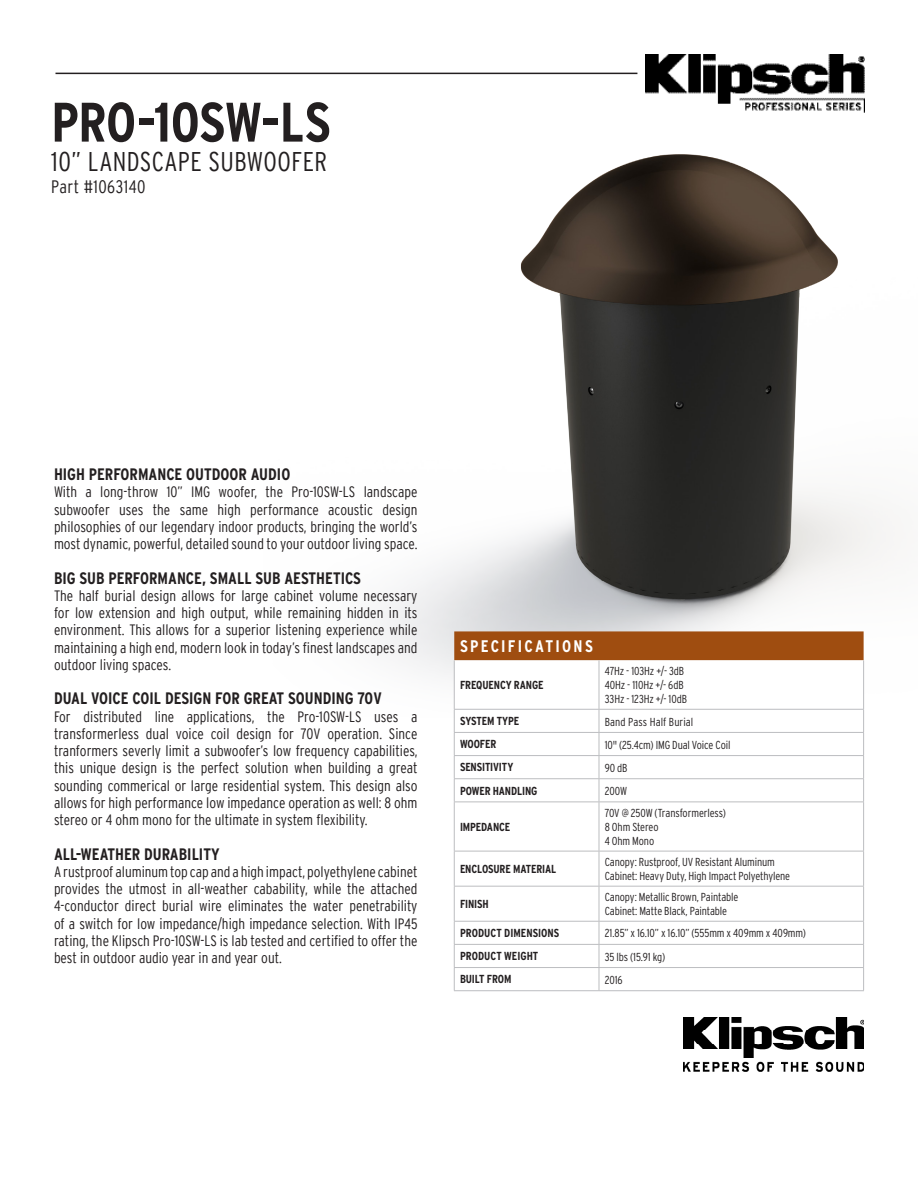
<style>
.page{position:relative;width:918px;height:1188px;background:#fff}
.page>*{position:absolute;margin:0;border:0;box-sizing:border-box;transform-origin:0 0}
.Serie_-_Black_Left{font:700 condensed 55.5px "Interstate";letter-spacing:-.01em;color:#231f20}
.Serie_-_Black_Left-2{font:300 condensed 27px "Interstate";letter-spacing:.015em;color:#231f20}
.Serie_-_Black_Left-3{font:300 condensed 18px "Interstate";letter-spacing:.025em;color:#231f20}
.Spec___Bold{font:700 condensed 16.65px "Interstate";letter-spacing:.135em;color:#fff}
.t1{font:700 condensed 16.5px "Interstate";color:#231f20}
.t2{font:300 condensed 15px/17.2px "Interstate";color:#231f20;text-align:justify}
.Spec___Bold-2{font:300 condensed 11.55px "Interstate";letter-spacing:-.01em;color:#231f20}
.Spec___Bold-3{font:700 condensed 11.55px "Interstate";letter-spacing:-.01em;color:#231f20}
.Spec___Bold-4{font:300 condensed 11.55px "Interstate";letter-spacing:.01em;color:#231f20}
</style>
<div class="page">
<img style="left:379px;top:154px;width:512px;height:563px">
<hr style="left:56px;top:73px;width:581px;height:1px;background:#231f20">
<div style="left:454px;top:631px;width:410px;height:29px;background:#9f4d10"></div>
<svg style="left:455px;top:660px;width:408px;height:330px"></svg>
<svg style="left:600px;top:710px;width:263px;height:280px"></svg>
<hr style="left:454px;top:660px;width:1px;height:49px;background:#bcbdc0">
<hr style="left:599px;top:660px;width:1px;height:49px;background:#bcbdc0">
<hr style="left:863px;top:660px;width:1px;height:49px;background:#bcbdc0">
<hr style="left:454px;top:709px;width:145px;height:1px;background:#bcbdc0">
<svg style="left:454px;top:710px;width:1px;height:92px"></svg>
<svg style="left:599px;top:710px;width:1px;height:92px"></svg>
<svg style="left:863px;top:710px;width:1px;height:92px"></svg>
<hr style="left:454px;top:802px;width:1px;height:49px;background:#bcbdc0">
<hr style="left:599px;top:802px;width:1px;height:49px;background:#bcbdc0">
<hr style="left:863px;top:802px;width:1px;height:49px;background:#bcbdc0">
<hr style="left:454px;top:851px;width:1px;height:35px;background:#bcbdc0">
<hr style="left:599px;top:851px;width:1px;height:35px;background:#bcbdc0">
<hr style="left:863px;top:851px;width:1px;height:35px;background:#bcbdc0">
<hr style="left:454px;top:886px;width:1px;height:35px;background:#bcbdc0">
<hr style="left:599px;top:886px;width:1px;height:35px;background:#bcbdc0">
<hr style="left:863px;top:886px;width:1px;height:35px;background:#bcbdc0">
<svg style="left:454px;top:922px;width:1px;height:68px"></svg>
<svg style="left:599px;top:922px;width:1px;height:68px"></svg>
<svg style="left:863px;top:922px;width:1px;height:68px"></svg>
<hr style="left:599px;top:709px;width:265px;height:1px;background:#bcbdc0">
<hr style="left:454px;top:732px;width:145px;height:1px;background:#bcbdc0">
<hr style="left:599px;top:732px;width:265px;height:1px;background:#bcbdc0">
<hr style="left:454px;top:755px;width:145px;height:1px;background:#bcbdc0">
<hr style="left:599px;top:755px;width:265px;height:1px;background:#bcbdc0">
<hr style="left:454px;top:778px;width:145px;height:1px;background:#bcbdc0">
<hr style="left:599px;top:778px;width:265px;height:1px;background:#bcbdc0">
<hr style="left:454px;top:802px;width:145px;height:1px;background:#bcbdc0">
<hr style="left:599px;top:802px;width:265px;height:1px;background:#bcbdc0">
<hr style="left:454px;top:851px;width:145px;height:1px;background:#bcbdc0">
<hr style="left:599px;top:851px;width:265px;height:1px;background:#bcbdc0">
<hr style="left:454px;top:886px;width:145px;height:1px;background:#bcbdc0">
<hr style="left:599px;top:886px;width:265px;height:1px;background:#bcbdc0">
<hr style="left:454px;top:921px;width:145px;height:1px;background:#bcbdc0">
<hr style="left:599px;top:921px;width:265px;height:1px;background:#bcbdc0">
<hr style="left:454px;top:944px;width:145px;height:1px;background:#bcbdc0">
<hr style="left:599px;top:944px;width:265px;height:1px;background:#bcbdc0">
<hr style="left:454px;top:967px;width:145px;height:1px;background:#bcbdc0">
<hr style="left:599px;top:967px;width:265px;height:1px;background:#bcbdc0">
<hr style="left:454px;top:990px;width:145px;height:1px;background:#bcbdc0">
<hr style="left:599px;top:990px;width:265px;height:1px;background:#bcbdc0">
<img style="left:683px;top:1017px;width:181px;height:55px">
<img style="left:645px;top:54px;width:219px;height:59px">
<p class="Serie_-_Black_Left" style="left:51px;top:91px;width:281px">PRO-10SW-LS</p>
<p class="Serie_-_Black_Left-2" style="left:51px;top:146px;width:277px">10” LANDSCAPE SUBWOOFER</p>
<p class="Serie_-_Black_Left-3" style="left:51px;top:177px;width:96px">Part #1063140</p>
<p class="t1" style="left:54px;top:465px;width:238px">HIGH PERFORMANCE OUTDOOR AUDIO</p>
<p class="t2" style="left:54px;top:484px;width:365px">With a long-throw 10” IMG woofer, the Pro-10SW-LS landscape subwoofer uses the same high performance acoustic design philosophies of our legendary indoor products, bringing the world’s most dynamic, powerful, detailed sound to your outdoor living space.</p>
<p class="t1" style="left:54px;top:569px;width:308px">BIG SUB PERFORMANCE, SMALL SUB AESTHETICS</p>
<p class="t2" style="left:54px;top:587px;width:365px">The half burial design allows for large cabinet volume necessary for low extension and high output, while remaining hidden in its environment. This allows for a superior listening experience while maintaining a high end, modern look in today’s finest landscapes and outdoor living spaces.</p>
<p class="t1" style="left:54px;top:689px;width:329px">DUAL VOICE COIL DESIGN FOR GREAT SOUNDING 70V</p>
<p class="t2" style="left:54px;top:708px;width:365px">For distributed line applications, the Pro-10SW-LS uses a transformerless dual voice coil design for 70V operation. Since tranformers severly limit a subwoofer’s low frequency capabilities, this unique design is the perfect solution when building a great sounding commerical or large residential system. This design also allows for high performance low impedance operation as well: 8 ohm stereo or 4 ohm mono for the ultimate in system flexibility.</p>
<p class="t1" style="left:54px;top:845px;width:167px">ALL-WEATHER DURABILITY</p>
<p class="t2" style="left:54px;top:863px;width:365px">A rustproof aluminum top cap and a high impact, polyethylene cabinet provides the utmost in all-weather cabability, while the attached 4-conductor direct burial wire eliminates the water penetrability of a switch for low impedance/high impedance selection. With IP45 rating, the Klipsch Pro-10SW-LS is lab tested and certified to offer the best in outdoor audio year in and year out.</p>
<p class="Spec___Bold" style="left:460px;top:637px;width:134px">SPECIFICATIONS</p>
<p class="Spec___Bold-3" style="left:460px;top:678px;width:85px">FREQUENCY RANGE</p>
<p class="Spec___Bold-2" style="left:605px;top:665px;width:81px">47Hz - 103Hz +/- 3dB</p>
<p class="Spec___Bold-2" style="left:605px;top:679px;width:81px">40Hz - 110Hz +/- 6dB</p>
<p class="Spec___Bold-2" style="left:605px;top:693px;width:84px">33Hz - 123Hz +/- 10dB</p>
<p class="Spec___Bold-3" style="left:460px;top:715px;width:61px">SYSTEM TYPE</p>
<p class="Spec___Bold-4" style="left:605px;top:715px;width:90px">Band Pass Half Burial</p>
<p class="Spec___Bold-3" style="left:460px;top:738px;width:38px">WOOFER</p>
<p class="Spec___Bold-2" style="left:605px;top:738px;width:127px">10" (25.4cm) IMG Dual Voice Coil</p>
<p class="Spec___Bold-3" style="left:460px;top:761px;width:55px">SENSITIVITY</p>
<p class="Spec___Bold-2" style="left:605px;top:761px;width:24px">90 dB</p>
<p class="Spec___Bold-3" style="left:460px;top:784px;width:79px">POWER HANDLING</p>
<p class="Spec___Bold-2" style="left:605px;top:784px;width:24px">200W</p>
<p class="Spec___Bold-3" style="left:460px;top:820px;width:52px">IMPEDANCE</p>
<p class="Spec___Bold-2" style="left:605px;top:806px;width:123px">70V @ 250W (Transformerless)</p>
<p class="Spec___Bold-2" style="left:605px;top:821px;width:55px">8 Ohm Stereo</p>
<p class="Spec___Bold-2" style="left:605px;top:835px;width:51px">4 Ohm Mono</p>
<p class="Spec___Bold-3" style="left:460px;top:862px;width:98px">ENCLOSURE MATERIAL</p>
<p class="Spec___Bold-3" style="left:460px;top:897px;width:30px">FINISH</p>
<p class="Spec___Bold-2" style="left:605px;top:856px;width:172px">Canopy: Rustproof, UV Resistant Aluminum</p>
<p class="Spec___Bold-2" style="left:605px;top:870px;width:187px">Cabinet: Heavy Duty, High Impact Polyethylene</p>
<p class="Spec___Bold-2" style="left:605px;top:891px;width:135px">Canopy: Metallic Brown, Paintable</p>
<p class="Spec___Bold-2" style="left:605px;top:905px;width:124px">Cabinet: Matte Black, Paintable</p>
<p class="Spec___Bold-3" style="left:460px;top:927px;width:101px">PRODUCT DIMENSIONS</p>
<p class="Spec___Bold-2" style="left:605px;top:927px;width:203px">21.85” x 16.10” x 16.10” (555mm x 409mm x 409mm)</p>
<p class="Spec___Bold-3" style="left:460px;top:950px;width:80px">PRODUCT WEIGHT</p>
<p class="Spec___Bold-2" style="left:605px;top:950px;width:62px">35 lbs (15.91 kg)</p>
<p class="Spec___Bold-3" style="left:460px;top:973px;width:53px">BUILT FROM</p>
<p class="Spec___Bold-2" style="left:605px;top:973px;width:19px">2016</p>
</div>
